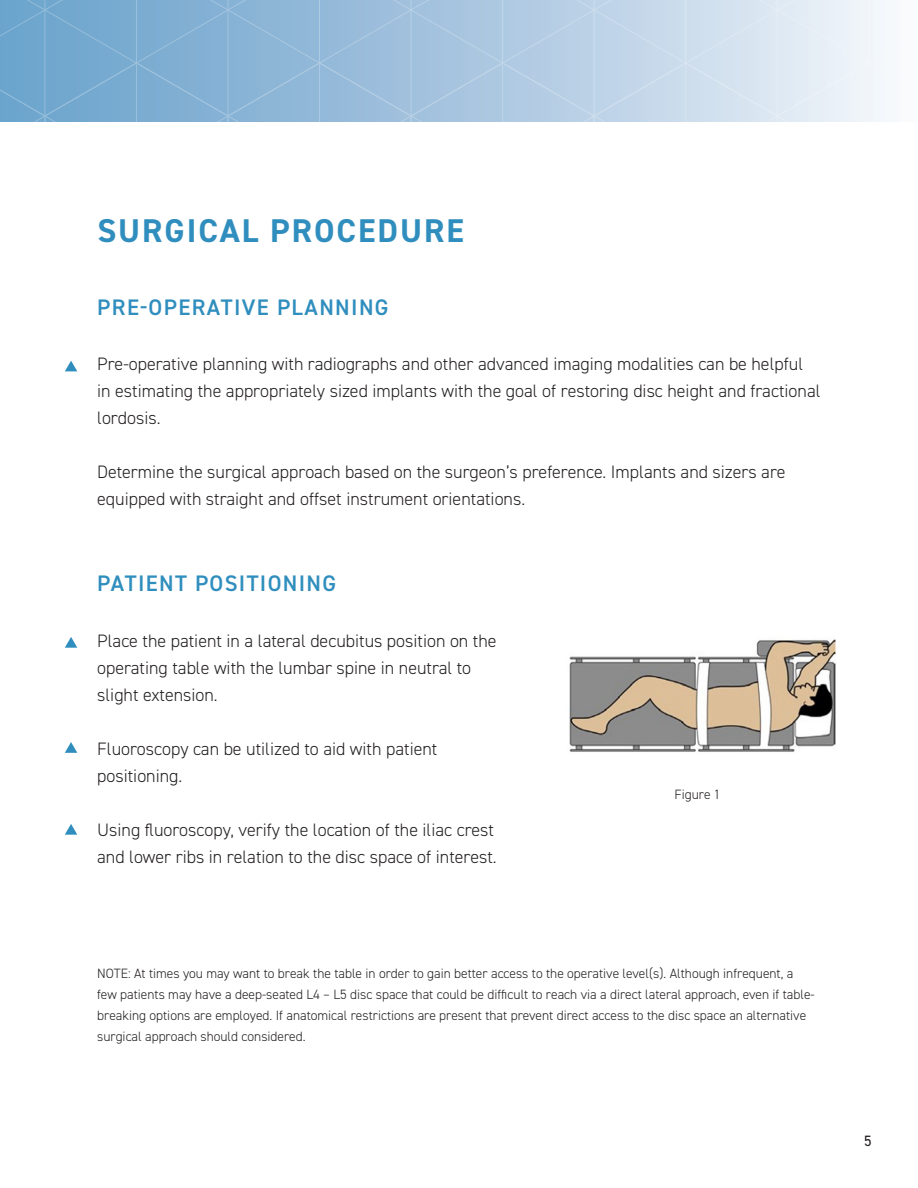
<style>
.page{position:relative;width:918px;height:1188px;background:#fff}
.page>*{position:absolute;margin:0;border:0;box-sizing:border-box;transform-origin:0 0}
.t1{font:700 33px "DIN2014";letter-spacing:.06em;color:#308ebe}
.t2{font:600 22.5px "DIN2014";letter-spacing:.06em;color:#308ebe}
.t3{font:300 18px/27px "DIN2014";color:#231f20}
.t4{font:15px "DIN2014";color:#231f20}
.t5{font:300 13.5px/21px "DIN2014";color:#231f20}
</style>
<div class="page">
<svg style="left:0;top:0;width:886px;height:122px;background:#a8c7e0"></svg>
<img style="left:569px;top:639px;width:267px;height:113px">
<svg style="left:65px;top:637px;width:12px;height:11px"></svg>
<svg style="left:65px;top:361px;width:12px;height:10px"></svg>
<svg style="left:65px;top:742px;width:12px;height:11px"></svg>
<svg style="left:65px;top:824px;width:12px;height:11px"></svg>
<h1 class="t1" style="left:97px;top:208px;width:368px">SURGICAL PROCEDURE</h1>
<p class="t2" style="left:97px;top:292px;width:293px">PRE-OPERATIVE PLANNING</p>
<p class="t3" style="left:97px;top:351px;width:725px">Pre-operative planning with radiographs and other advanced imaging modalities can be helpful in estimating the appropriately sized implants with the goal of restoring disc height and fractional lordosis.</p>
<p class="t3" style="left:97px;top:459px;width:690px">Determine the surgical approach based on the surgeon’s preference. Implants and sizers are equipped with straight and offset instrument orientations.</p>
<p class="t2" style="left:97px;top:568px;width:240px">PATIENT POSITIONING</p>
<p class="t3" style="left:97px;top:627px;width:401px">Place the patient in a lateral decubitus position on the operating table with the lumbar spine in neutral to slight extension.</p>
<p class="t3" style="left:97px;top:735px;width:342px">Fluoroscopy can be utilized to aid with patient positioning.</p>
<p class="t3" style="left:97px;top:816px;width:401px">Using fluoroscopy, verify the location of the iliac crest and lower ribs in relation to the disc space of interest.</p>
<p class="t5" style="left:675px;top:784px;width:48px">Figure 1</p>
<p class="t5" style="left:97px;top:963px;width:719px">NOTE: At times you may want to break the table in order to gain better access to the operative level(s). Although infrequent, a few patients may have a deep-seated L4 – L5 disc space that could be difficult to reach via a direct lateral approach, even if table&shy;breaking options are employed. If anatomical restrictions are present that prevent direct access to the disc space an alternative surgical approach should considered.</p>
<p class="t4" style="left:864px;top:1131px;width:9px">5</p>
</div>
